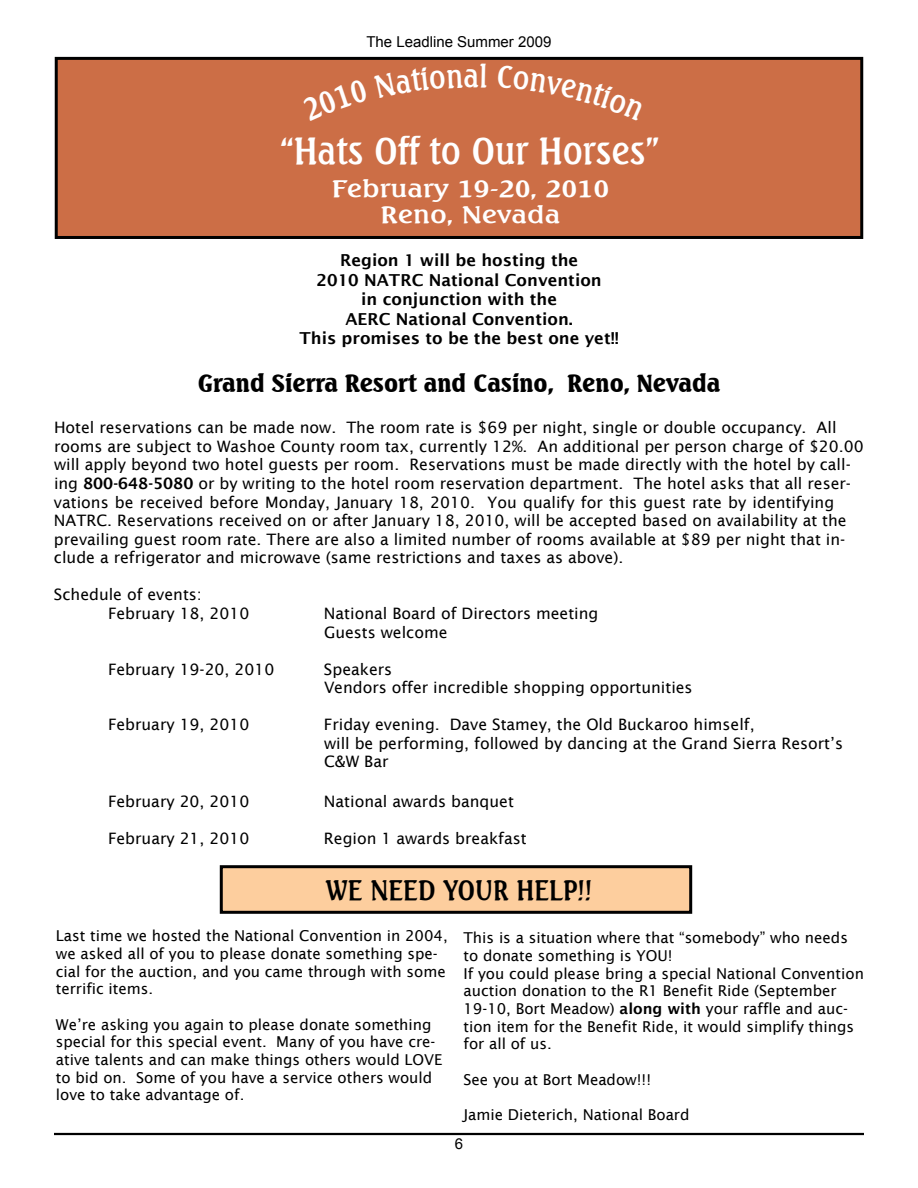
<style>
.page{position:relative;width:918px;height:1188px;background:#fff}
.page>*{position:absolute;margin:0;border:0;box-sizing:border-box;transform-origin:0 0}
.t1{font:36.15px "Seabird SF";color:#fff}
.t2{font:30px "Seabird SF";color:#fff}
.t3{font:27px "Seabird SF";color:#000}
.t4{font:24px "Seabird SF Bold";color:#000}
.t5{font:22.8px/26px "Seabird SF";color:#fff;text-align:center;scale:1.32 1}
.t6{font:600 16.5px/19.5px "Lucida Sans";color:#000;text-align:center}
.t7{font:15.75px/18.6px "Lucida Sans";color:#000}
.t8{font:15px/17.7px "Lucida Sans";color:#000}
.t9{font:15px "Arial";color:#000}
.s1{font-weight:600}
</style>
<div class="page">
<div style="left:55px;top:57px;width:808px;height:182px;background:#cc6e46;border:3px solid #000"></div>
<hr style="left:54px;top:1133px;width:810px;height:2px;background:#000">
<div style="left:220px;top:865px;width:472px;height:49px;background:#fdce9e;border:3px solid #000"></div>
<p class="t9" style="left:366px;top:36px;width:187px">The Leadline Summer 2009</p>
<h2 class="t2" style="left:463px;top:59px;width:17px">a</h2>
<h1 class="t1" style="left:280px;top:132px;width:381px">“Hats Off to Our Horses”</h1>
<h3 class="t5" style="left:332px;top:176px;width:212px">February 19-20, 2010<br>Reno, Nevada</h3>
<p class="t6" style="left:299px;top:252px;width:321px">Region 1 will be hosting the<br>2010 NATRC National Convention<br>in conjunction with the<br>AERC National Convention.<br>This promises to be the best one yet!!</p>
<h3 class="t4" style="left:198px;top:373px;width:524px">Grand Sierra Resort and Casino, Reno, Nevada</h3>
<p class="t7" style="left:54px;top:419px;width:811px">Hotel reservations can be made now. The room rate is $69 per night, single or double occupancy. All rooms are subject to Washoe County room tax, currently 12%. An additional per person charge of $20.00 will apply beyond two hotel guests per room. Reservations must be made directly with the hotel by call&shy;ing <span class="s1">800-648-5080</span> or by writing to the hotel room reservation department. The hotel asks that all reser&shy;vations be received before Monday, January 18, 2010. You qualify for this guest rate by identifying NATRC. Reservations received on or after January 18, 2010, will be accepted based on availability at the prevailing guest room rate. There are also a limited number of rooms available at $89 per night that in&shy;clude a refrigerator and microwave (same restrictions and taxes as above).</p>
<p class="t7" style="left:108px;top:587px;width:143px;text-indent:-54px">Schedule of events:<br>February 18, 2010</p>
<p class="t7" style="left:324px;top:605px;width:276px">National Board of Directors meeting<br>Guests welcome</p>
<p class="t7" style="left:108px;top:661px;width:168px">February 19-20, 2010</p>
<p class="t7" style="left:324px;top:661px;width:370px">Speakers<br>Vendors offer incredible shopping opportunities</p>
<p class="t7" style="left:108px;top:717px;width:143px">February 19, 2010</p>
<p class="t7" style="left:324px;top:717px;width:521px">Friday evening. Dave Stamey, the Old Buckaroo himself,<br>will be performing, followed by dancing at the Grand Sierra Resort’s<br>C&amp;W Bar</p>
<p class="t7" style="left:108px;top:793px;width:143px">February 20, 2010</p>
<p class="t7" style="left:324px;top:793px;width:192px">National awards banquet</p>
<p class="t7" style="left:108px;top:831px;width:143px">February 21, 2010</p>
<p class="t7" style="left:324px;top:831px;width:204px">Region 1 awards breakfast</p>
<h3 class="t3" style="left:326px;top:875px;width:267px">WE NEED YOUR HELP!!</h3>
<p class="t8" style="left:464px;top:930px;width:402px">This is a situation where that “somebody” who needs to donate something is YOU!<br>If you could please bring a special National Convention auction donation to the R1 Benefit Ride (September 19-10, Bort Meadow) <span class="s1">along with</span> your raffle and auc&shy;tion item for the Benefit Ride, it would simplify things for all of us.</p>
<p class="t8" style="left:464px;top:1072px;width:189px">See you at Bort Meadow!!!</p>
<p class="t8" style="left:464px;top:1107px;width:228px">Jamie Dieterich, National Board</p>
<p class="t8" style="left:56px;top:928px;width:393px">Last time we hosted the National Convention in 2004, we asked all of you to please donate something spe&shy;cial for the auction, and you came through with some terrific items.</p>
<p class="t8" style="left:56px;top:1017px;width:388px">We’re asking you again to please donate something special for this special event. Many of you have cre&shy;ative talents and can make things others would LOVE to bid on. Some of you have a service others would love to take advantage of.</p>
<p class="t9" style="left:455px;top:1138px;width:10px">6</p>
</div>
